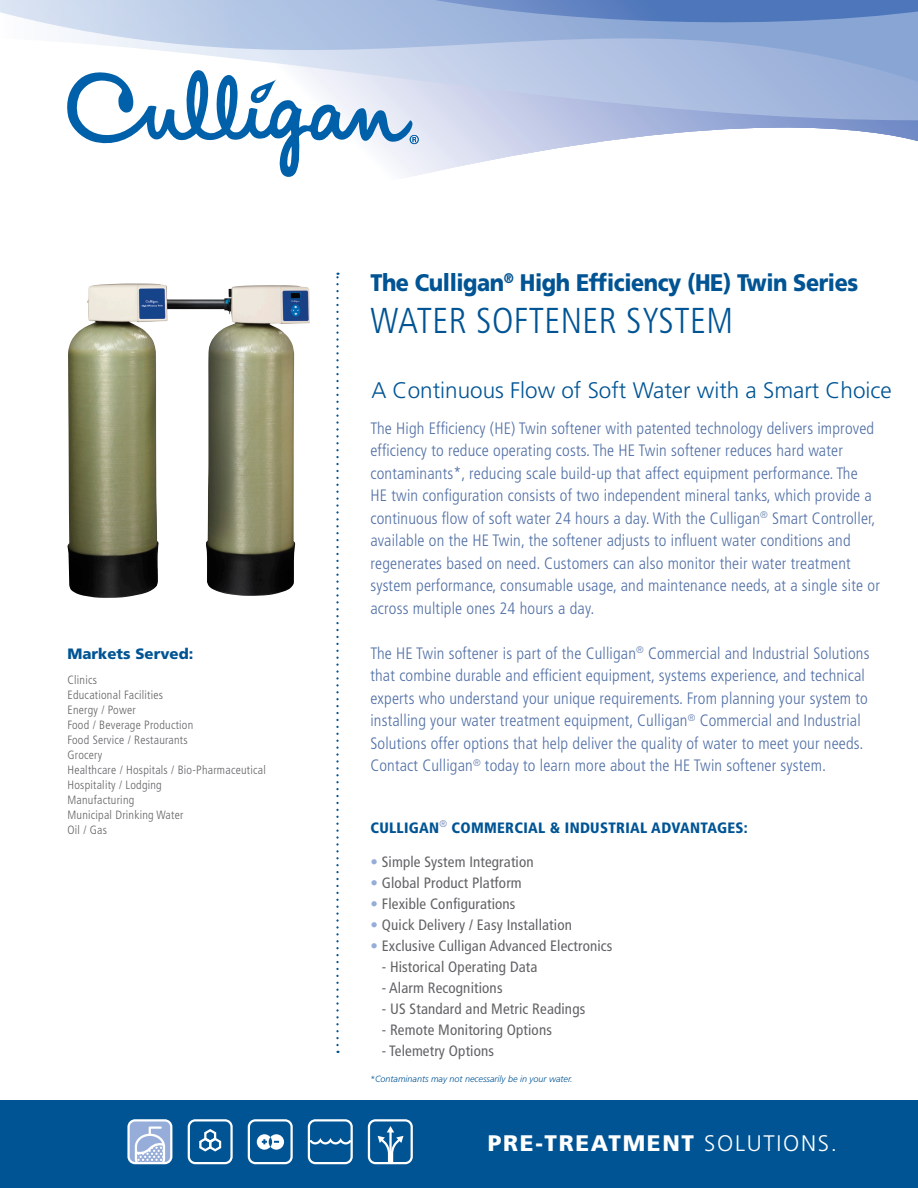
<style>
.page{position:relative;width:918px;height:1188px;background:#fff}
.page>*{position:absolute;margin:0;border:0;box-sizing:border-box;transform-origin:0 0}
.t1{font:300 condensed 36px "Frutiger LT Std";letter-spacing:.01em;color:#005494}
.t2{font:900 24px "Frutiger LT Std";letter-spacing:-.02em;color:#005494;scale:.9 1}
.t3{font:300 22.5px "Frutiger LT Std";color:#005494}
.t4{font:900 22.5px "Frutiger LT Std";letter-spacing:.075em;color:#fff}
.t5{font:300 condensed 16.5px/22.5px "Frutiger LT Std";letter-spacing:.01em;color:#5270a6}
.t6{font:condensed 15px "Frutiger LT Std";letter-spacing:.01em;color:#636366}
.t7{font:900 condensed 15px "Frutiger LT Std";letter-spacing:.02em;color:#005494}
.t8{font:900 15px "Frutiger LT Std";color:#005494}
.t9{font:300 condensed 12px/15px "Frutiger LT Std";letter-spacing:.02em;color:#636366}
.t10{font:italic 300 9px "Frutiger LT Std";color:#005494}
.s1{color:#97add9}
.s2{font-weight:300}
</style>
<div class="page">
<img style="left:68px;top:284px;width:242px;height:314px">
<svg style="left:336px;top:273px;width:3px;height:772px"></svg>
<div style="left:0;top:1101px;width:918px;height:87px;background:#005494"></div>
<svg style="left:308px;top:1119px;width:45px;height:45px"></svg>
<svg style="left:368px;top:1119px;width:45px;height:45px"></svg>
<svg style="left:248px;top:1119px;width:45px;height:45px"></svg>
<svg style="left:188px;top:1119px;width:45px;height:45px"></svg>
<svg style="left:127px;top:1119px;width:45px;height:45px;background:#b4c5e3"></svg>
<svg style="left:419px;top:120px;width:499px;height:55px"></svg>
<svg style="left:0;top:0;width:918px;height:120px;background:#afc1e1"></svg>
<svg style="left:67px;top:70px;width:352px;height:107px"></svg>
<p class="t8" style="left:68px;top:645px;width:127px">Markets Served:</p>
<p class="t9" style="left:68px;top:673px;width:200px">Clinics<br>Educational Facilities<br>Energy / Power<br>Food / Beverage Production<br>Food Service / Restaurants<br>Grocery<br>Healthcare / Hospitals / Bio-Pharmaceutical<br>Hospitality / Lodging<br>Manufacturing<br>Municipal Drinking Water<br>Oil / Gas</p>
<h2 class="t2" style="left:370px;top:268px;width:544px">The Culligan<sup>®</sup> High Efficiency (HE) Twin Series</h2>
<h1 class="t1" style="left:370px;top:300px;width:364px">WATER SOFTENER SYSTEM</h1>
<h3 class="t3" style="left:371px;top:377px;width:522px">A Continuous Flow of Soft Water with a Smart Choice</h3>
<p class="t5" style="left:370px;top:417px;width:511px">The High Efficiency (HE) Twin softener with patented technology delivers improved efficiency to reduce operating costs. The HE Twin softener reduces hard water contaminants*, reducing scale build-up that affect equipment performance. The<br>HE twin configuration consists of two independent mineral tanks, which provide a continuous flow of soft water 24 hours a day. With the Culligan<sup>®</sup> Smart Controller, available on the HE Twin, the softener adjusts to influent water conditions and regenerates based on need. Customers can also monitor their water treatment system performance, consumable usage, and maintenance needs, at a single site or across multiple ones 24 hours a day.</p>
<p class="t5" style="left:370px;top:642px;width:501px">The HE Twin softener is part of the Culligan<sup>®</sup> Commercial and Industrial Solutions that combine durable and efficient equipment, systems experience, and technical experts who understand your unique requirements. From planning your system to installing your water treatment equipment, Culligan<sup>®</sup> Commercial and Industrial Solutions offer options that help deliver the quality of water to meet your needs.<br>Contact Culligan<sup>®</sup> today to learn more about the HE Twin softener system.</p>
<p class="t7" style="left:370px;top:818px;width:379px">CULLIGAN<sup>®</sup> COMMERCIAL &amp; INDUSTRIAL ADVANTAGES:</p>
<p class="t6" style="left:370px;top:853px;width:165px"><span class="s1">•</span> Simple System Integration</p>
<p class="t6" style="left:370px;top:874px;width:153px"><span class="s1">•</span> Global Product Platform</p>
<p class="t6" style="left:370px;top:895px;width:147px"><span class="s1">•</span> Flexible Configurations</p>
<p class="t6" style="left:370px;top:916px;width:203px"><span class="s1">•</span> Quick Delivery / Easy Installation</p>
<p class="t6" style="left:370px;top:937px;width:244px"><span class="s1">•</span> Exclusive Culligan Advanced Electronics</p>
<p class="t6" style="left:382px;top:958px;width:157px">- Historical Operating Data</p>
<p class="t6" style="left:382px;top:979px;width:122px">- Alarm Recognitions</p>
<p class="t6" style="left:382px;top:1000px;width:205px">- US Standard and Metric Readings</p>
<p class="t6" style="left:382px;top:1021px;width:172px">- Remote Monitoring Options</p>
<p class="t6" style="left:382px;top:1042px;width:114px">- Telemetry Options</p>
<p class="t10" style="left:370px;top:1074px;width:204px">*Contaminants may not necessarily be in your water.</p>
<h3 class="t4" style="left:488px;top:1129px;width:351px">PRE-TREATMENT <span class="s2">SOLUTIONS.</span></h3>
</div>
